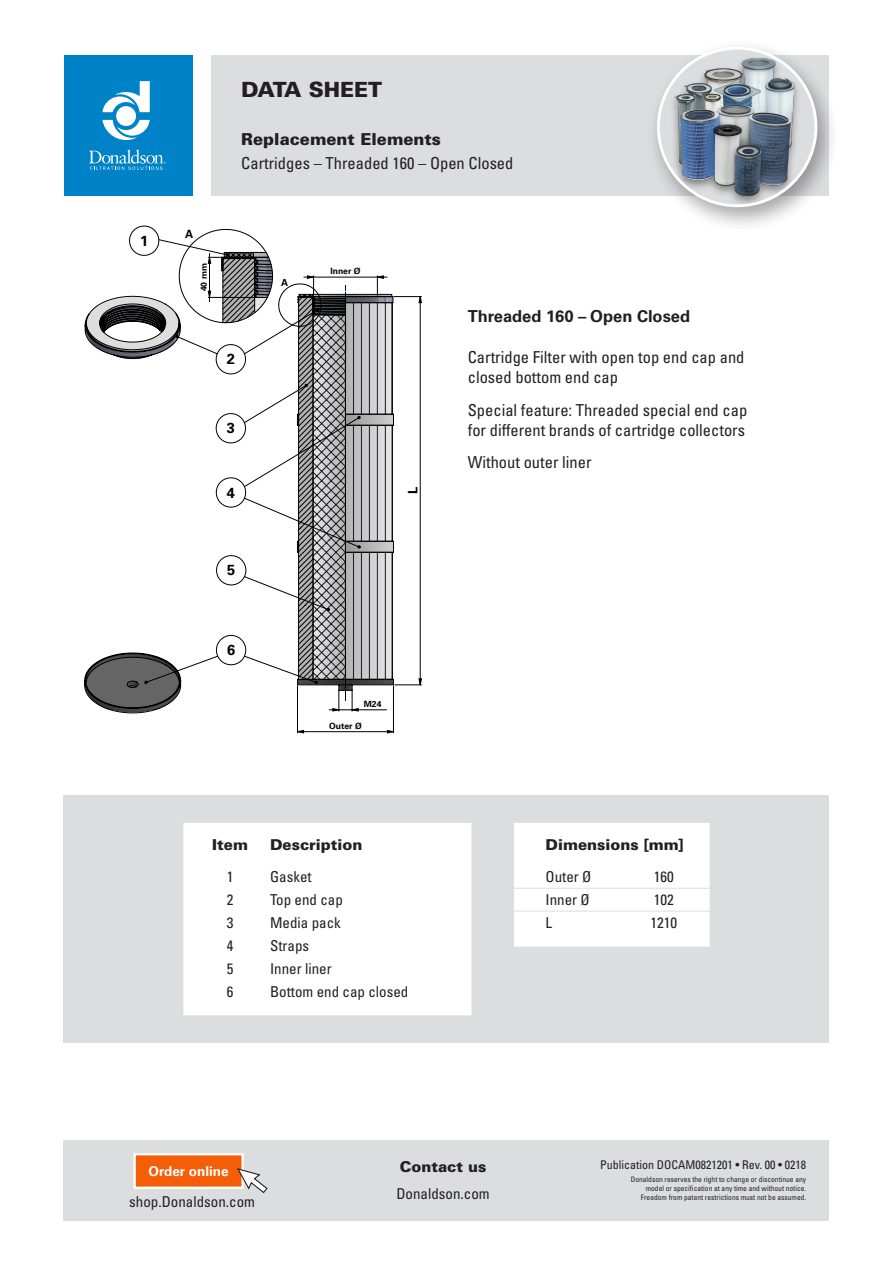
<style>
.page{position:relative;width:893px;height:1263px;background:#fff}
.page>*{position:absolute;margin:0;border:0;box-sizing:border-box;transform-origin:0 0}
.t1{font:900 21px "Univers LT Pro 75";color:#231f20}
.SideText_Body{font:condensed 16.5px/19.8px "Univers LT Pro";color:#231f20}
.Subtitle_ItemName{font:condensed 16.5px "Univers LT Pro";color:#231f20}
.SideText_Header{font:700 16.5px "Univers LT Pro 65";color:#231f20}
.Subtitle_MainCategor{font:900 16.5px "Univers LT Pro 75";color:#231f20}
.Table_Body_Descripti{font:condensed 15px "Univers LT Pro";color:#231f20}
.Table_Header_Descrip{font:900 15px "Univers LT Pro 75";color:#231f20}
.Footer_URL{font:condensed 15px "Univers LT Pro";color:#231f20}
.Footer_Email{font:condensed 15px "Univers LT Pro";color:#231f20}
.Footer_ContactUs{font:900 15px "Univers LT Pro 75";color:#231f20}
.Table_Body_Item{font:condensed 15px "Univers LT Pro";color:#231f20}
.Table_Header_Item{font:900 15px "Univers LT Pro 75";color:#231f20}
.t2{font:700 14.55px "Univers LT Pro 65";color:#000}
.t3{font:700 13.5px "Univers LT Pro 65";color:#fff}
.t4{font:700 12.9px "Univers LT Pro 65";color:#000}
.Footer_RevisionInfo{font:condensed 12px "Univers LT Pro";color:#231f20}
.t5{font:700 11.4px "Univers LT Pro 65";color:#000}
.t6{font:700 9.75px "Univers LT Pro 65";color:#000}
.t7{font:700 8.55px "Univers LT Pro 65";color:#000}
.Footer_Disclaimer{font:condensed 7.5px/9px "Univers LT Pro";color:#231f20;text-align:right}
</style>
<div class="page">
<div style="left:211px;top:55px;width:618px;height:141px;background:#dcdddf"></div>
<div style="left:64px;top:55px;width:128px;height:141px;background:#0082c8"></div>
<svg style="left:89px;top:149px;width:77px;height:21px"></svg>
<svg style="left:102px;top:81px;width:48px;height:59px"></svg>
<div style="left:645px;top:39px;width:194px;height:194px;background:#231f20;opacity:.4"></div>
<div style="left:658px;top:48px;width:158px;height:158px;background:#dcdddf;border-radius:50%"></div>
<div style="left:668px;top:55px;width:133px;height:151px;background:#231f20;opacity:.5"></div>
<img style="left:675px;top:58px;width:120px;height:138px">
<div style="left:657px;top:47px;width:160px;height:160px;border:3px solid #fff;border-radius:50%"></div>
<svg style="left:85px;top:233px;width:170px;height:126px"></svg>
<svg style="left:84px;top:653px;width:97px;height:60px"></svg>
<svg style="left:297px;top:276px;width:125px;height:457px"></svg>
<svg style="left:129px;top:225px;width:117px;height:440px"></svg>
<svg style="left:145px;top:239px;width:122px;height:13px"></svg>
<svg style="left:143px;top:252px;width:219px;height:433px"></svg>
<div style="left:64px;top:795px;width:765px;height:248px;background:#dcdddf"></div>
<div style="left:183px;top:823px;width:288px;height:192px;background:#fff"></div>
<div style="left:514px;top:823px;width:196px;height:124px;background:#fff"></div>
<hr style="left:514px;top:888px;width:107px;height:1px;background:#dcdddf">
<hr style="left:621px;top:888px;width:89px;height:1px;background:#dcdddf">
<hr style="left:514px;top:911px;width:107px;height:1px;background:#dcdddf">
<hr style="left:621px;top:911px;width:89px;height:1px;background:#dcdddf">
<div style="left:64px;top:1140px;width:765px;height:80px;background:#dcdddf"></div>
<div style="left:135px;top:1154px;width:108px;height:34px;background:#f45e06"></div>
<div style="left:134px;top:1153px;width:110px;height:36px;border:2px solid #fff"></div>
<svg style="left:237px;top:1168px;width:31px;height:25px"></svg>
<p class="t2" style="left:140px;top:232px;width:10px">1</p>
<p class="t1" style="left:241px;top:76px;width:143px">DATA SHEET</p>
<p class="Subtitle_MainCategor" style="left:241px;top:129px;width:201px">Replacement Elements</p>
<p class="Subtitle_ItemName" style="left:241px;top:153px;width:274px">Cartridges – Threaded 160 – Open Closed</p>
<p class="t5" style="left:185px;top:227px;width:10px">A</p>
<p class="t7" style="left:199px;top:291px;width:30px;rotate:-90deg">40 mm</p>
<p class="t2" style="left:227px;top:351px;width:10px">2</p>
<p class="t2" style="left:227px;top:419px;width:10px">3</p>
<p class="t2" style="left:227px;top:484px;width:10px">4</p>
<p class="t6" style="left:281px;top:277px;width:9px">A</p>
<p class="t7" style="left:330px;top:266px;width:32px">Inner Ø</p>
<p class="t4" style="left:405px;top:494px;width:9px;rotate:-90deg">L</p>
<p class="SideText_Header" style="left:468px;top:307px;width:224px">Threaded 160 – Open Closed</p>
<p class="SideText_Body" style="left:468px;top:347px;width:278px">Cartridge Filter with open top end cap and closed bottom end cap</p>
<p class="SideText_Body" style="left:468px;top:400px;width:281px">Special feature: Threaded special end cap for different brands of cartridge collectors</p>
<p class="SideText_Body" style="left:468px;top:452px;width:125px">Without outer liner</p>
<p class="t2" style="left:227px;top:561px;width:10px">5</p>
<p class="t2" style="left:227px;top:641px;width:10px">6</p>
<p class="t7" style="left:364px;top:699px;width:19px">M24</p>
<p class="t7" style="left:329px;top:721px;width:34px">Outer Ø</p>
<p class="Table_Header_Item" style="left:212px;top:835px;width:37px">Item</p>
<p class="Table_Header_Descrip" style="left:270px;top:835px;width:94px">Description</p>
<p class="Table_Body_Item" style="left:227px;top:867px;width:8px">1</p>
<p class="Table_Body_Descripti" style="left:270px;top:867px;width:43px">Gasket</p>
<p class="Table_Body_Item" style="left:227px;top:890px;width:8px">2</p>
<p class="Table_Body_Descripti" style="left:270px;top:890px;width:74px">Top end cap</p>
<p class="Table_Body_Item" style="left:227px;top:913px;width:8px">3</p>
<p class="Table_Body_Descripti" style="left:270px;top:913px;width:72px">Media pack</p>
<p class="Table_Body_Item" style="left:227px;top:936px;width:8px">4</p>
<p class="Table_Body_Descripti" style="left:270px;top:936px;width:41px">Straps</p>
<p class="Table_Body_Item" style="left:227px;top:959px;width:8px">5</p>
<p class="Table_Body_Descripti" style="left:270px;top:959px;width:63px">Inner liner</p>
<p class="Table_Body_Item" style="left:227px;top:982px;width:8px">6</p>
<p class="Table_Body_Descripti" style="left:270px;top:982px;width:140px">Bottom end cap closed</p>
<p class="Table_Header_Descrip" style="left:545px;top:835px;width:140px">Dimensions [mm]</p>
<p class="Table_Body_Descripti" style="left:545px;top:867px;width:47px">Outer Ø</p>
<p class="Table_Body_Descripti" style="left:654px;top:867px;width:21px">160</p>
<p class="Table_Body_Descripti" style="left:545px;top:890px;width:46px">Inner Ø</p>
<p class="Table_Body_Descripti" style="left:654px;top:890px;width:21px">102</p>
<p class="Table_Body_Descripti" style="left:545px;top:913px;width:8px">L</p>
<p class="Table_Body_Descripti" style="left:651px;top:913px;width:28px">1210</p>
<p class="t3" style="left:149px;top:1163px;width:82px">Order online</p>
<p class="Footer_URL" style="left:129px;top:1192px;width:127px">shop.Donaldson.com</p>
<p class="Footer_ContactUs" style="left:400px;top:1157px;width:88px">Contact us</p>
<p class="Footer_Email" style="left:396px;top:1184px;width:95px">Donaldson.com</p>
<p class="Footer_RevisionInfo" style="left:600px;top:1157px;width:208px">Publication DOCAM0821201 • Rev. 00 • 0218</p>
<p class="Footer_Disclaimer" style="left:631px;top:1175px;width:177px">Donaldson reserves the right to change or discontinue any model or specification at any time and without notice.</p>
<p class="Footer_Disclaimer" style="left:641px;top:1193px;width:167px">Freedom from patent restrictions must not be assumed.</p>
</div>
